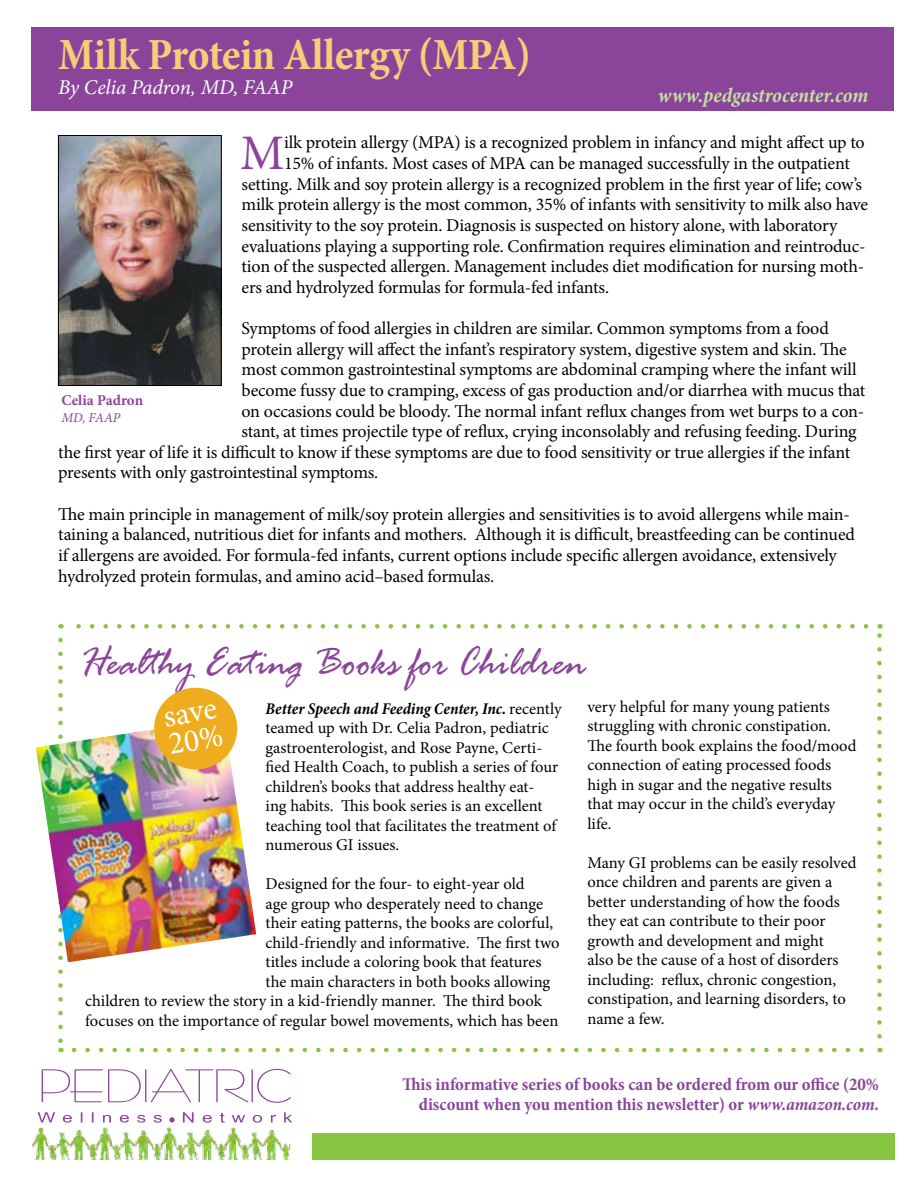
<style>
.page{position:relative;width:918px;height:1188px;background:#fff}
.page>*{position:absolute;margin:0;border:0;box-sizing:border-box;transform-origin:0 0}
.t1{font:49.8px "Minion Pro";color:#8a459a}
.t2{font:700 condensed 45px "Minion Pro";letter-spacing:-.01em;color:#f4ce79}
.t3{font:italic 43.95px "Rage";color:#8a459a;scale:.92 1}
.t4{font:32.1px "Minion Pro";color:#fff}
.t5{font:italic 700 condensed 21px "Minion Pro";color:#c3e2a0}
.t6{font:italic 21px "Minion Pro";letter-spacing:-.01em;color:#fff}
.t7{font:18px/20.7px "Minion Pro";letter-spacing:-.01em;color:#000}
.t8{font:700 condensed 18px/19.5px "Minion Pro";color:#8a459a;text-align:right}
.t9{font:16.5px/19.5px "Minion Pro";color:#000}
.t10{font:700 15px "Minion Pro";color:#8a459a}
.t11{font:italic 13.5px "Minion Pro";color:#8a459a}
.s1{font-weight:700;font-style:italic;font-stretch:condensed}
.s2{font-style:italic}
</style>
<div class="page">
<div style="left:31px;top:27px;width:863px;height:84px;background:#8a459a"></div>
<img style="left:32px;top:1128px;width:259px;height:32px">
<svg style="left:42px;top:1069px;width:249px;height:34px"></svg>
<svg style="left:38px;top:1112px;width:254px;height:11px"></svg>
<img style="left:60px;top:137px;width:159px;height:247px">
<div style="left:58px;top:135px;width:163px;height:251px;border:1px solid #000"></div>
<svg style="left:74px;top:1048px;width:790px;height:4px"></svg>
<svg style="left:58px;top:640px;width:5px;height:412px"></svg>
<svg style="left:877px;top:624px;width:5px;height:412px"></svg>
<svg style="left:61px;top:624px;width:805px;height:5px"></svg>
<img style="left:36px;top:719px;width:220px;height:243px">
<div style="left:154px;top:688px;width:83px;height:81px;background:#edad1f;border-radius:50%"></div>
<div style="left:312px;top:1133px;width:583px;height:27px;background:#88c540"></div>
<h2 class="t2" style="left:58px;top:23px;width:474px">Milk Protein Allergy (MPA)</h2>
<p class="t6" style="left:58px;top:73px;width:236px">By Celia Padron, MD, FAAP</p>
<p class="t5" style="left:658px;top:81px;width:212px">www.pedgastrocenter.com</p>
<h1 class="t1" style="left:240px;top:120px;width:46px">M</h1>
<p class="t7" style="left:284px;top:132px;width:582px">ilk protein allergy (MPA) is a recognized problem in infancy and might affect up to</p>
<p class="t7" style="left:284px;top:153px;width:567px">15% of infants. Most cases of MPA can be managed successfully in the outpatient</p>
<p class="t7" style="left:242px;top:174px;width:622px">setting. Milk and soy protein allergy is a recognized problem in the first year of life; cow’s</p>
<p class="t7" style="left:242px;top:194px;width:628px">milk protein allergy is the most common, 35% of infants with sensitivity to milk also have</p>
<p class="t7" style="left:242px;top:215px;width:597px">sensitivity to the soy protein. Diagnosis is suspected on history alone, with laboratory</p>
<p class="t7" style="left:242px;top:236px;width:625px">evaluations playing a supporting role. Confirmation requires elimination and reintroduc-</p>
<p class="t7" style="left:242px;top:256px;width:624px">tion of the suspected allergen. Management includes diet modification for nursing moth-</p>
<p class="t7" style="left:242px;top:277px;width:369px">ers and hydrolyzed formulas for formula-fed infants.</p>
<p class="t7" style="left:242px;top:318px;width:589px">Symptoms of food allergies in children are similar. Common symptoms from a food</p>
<p class="t7" style="left:242px;top:339px;width:607px">protein allergy will affect the infant’s respiratory system, digestive system and skin. The</p>
<p class="t7" style="left:242px;top:359px;width:617px">most common gastrointestinal symptoms are abdominal cramping where the infant will</p>
<p class="t7" style="left:242px;top:380px;width:625px">become fussy due to cramping, excess of gas production and/or diarrhea with mucus that</p>
<p class="t7" style="left:242px;top:401px;width:624px">on occasions could be bloody. The normal infant reflux changes from wet burps to a con-</p>
<p class="t7" style="left:242px;top:421px;width:617px">stant, at times projectile type of reflux, crying inconsolably and refusing feeding. During</p>
<p class="t7" style="left:58px;top:442px;width:794px">the first year of life it is difficult to know if these symptoms are due to food sensitivity or true allergies if the infant</p>
<p class="t7" style="left:58px;top:462px;width:322px">presents with only gastrointestinal symptoms.</p>
<p class="t7" style="left:58px;top:504px;width:798px">The main principle in management of milk/soy protein allergies and sensitivities is to avoid allergens while main&shy;taining a balanced, nutritious diet for infants and mothers. Although it is difficult, breastfeeding can be continued if allergens are avoided. For formula-fed infants, current options include specific allergen avoidance, extensively hydrolyzed protein formulas, and amino acid–based formulas.</p>
<p class="t10" style="left:61px;top:390px;width:83px">Celia Padron</p>
<p class="t11" style="left:61px;top:408px;width:61px">MD, FAAP</p>
<h3 class="t3" style="left:79px;top:639px;width:553px">Healthy Eating Books for Children</h3>
<h3 class="t4" style="left:160px;top:695px;width:55px;rotate:-10deg">save</h3>
<p class="t9" style="left:587px;top:697px;width:271px">very helpful for many young patients struggling with chronic constipation.<br>The fourth book explains the food/mood connection of eating processed foods high in sugar and the negative results that may occur in the child’s everyday life.</p>
<p class="t9" style="left:587px;top:853px;width:271px">Many GI problems can be easily resolved once children and parents are given a better understanding of how the foods they eat can contribute to their poor growth and development and might<br>also be the cause of a host of disorders including: reflux, chronic congestion, constipation, and learning disorders, to name a few.</p>
<p class="t9" style="left:266px;top:699px;width:298px"><span class="s1">Better Speech and Feeding Center, Inc.</span> recently teamed up with Dr. Celia Padron, pediatric gastroenterologist, and Rose Payne, Certi&shy;fied Health Coach, to publish a series of four children’s books that address healthy eat-<br>ing habits. This book series is an excellent teaching tool that facilitates the treatment of numerous GI issues.</p>
<p class="t9" style="left:266px;top:874px;width:261px">Designed for the four- to eight-year old</p>
<p class="t9" style="left:266px;top:894px;width:279px">age group who desperately need to change</p>
<p class="t9" style="left:266px;top:913px;width:289px">their eating patterns, the books are colorful,</p>
<p class="t9" style="left:266px;top:933px;width:296px">child-friendly and informative. The first two</p>
<p class="t9" style="left:266px;top:952px;width:277px">titles include a coloring book that features</p>
<p class="t9" style="left:266px;top:972px;width:286px">the main characters in both books allowing</p>
<p class="t9" style="left:85px;top:991px;width:458px">children to review the story in a kid-friendly manner. The third book</p>
<p class="t9" style="left:85px;top:1011px;width:475px">focuses on the importance of regular bowel movements, which has been</p>
<p class="t8" style="left:402px;top:1075px;width:478px">This informative series of books can be ordered from our office (20% discount when you mention this newsletter) or <span class="s2">www.amazon.com.</span></p>
</div>
